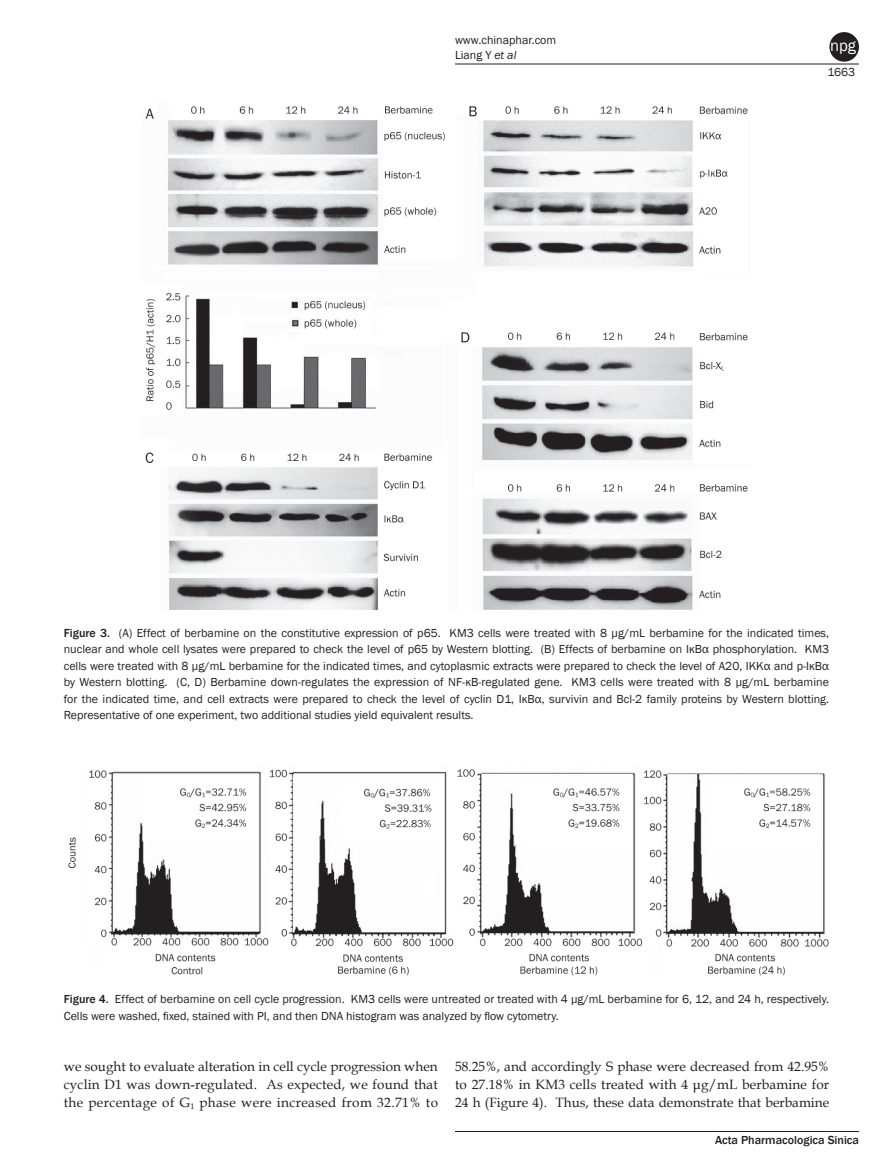
<style>
.page{position:relative;width:893px;height:1170px;background:#fff}
.page>*{position:absolute;margin:0;border:0;box-sizing:border-box;transform-origin:0 0}
.t1{font:16.5px "Franklin Gothic Book 2";color:#fff}
.t2{font:13.5px/18px "Book Antiqua 2";color:#231f20;text-align:justify}
.t3{font:13.5px "Book Antiqua";letter-spacing:.01em;color:#231f20}
.t4{font:12px/16.5px "Franklin Gothic";color:#231f20;text-align:justify}
.t5{font:12px/15px "Franklin Gothic Book 2";color:#231f20}
.t6{font:500 12px "Franklin Gothic";color:#231f20}
.s1{font-family:"Franklin Gothic Book Italic 2"}
.s2{font-weight:500}
</style>
<div class="page">
<hr style="left:455px;top:64px;width:404px;height:1px;background:#231f20">
<hr style="left:455px;top:1131px;width:404px;height:1px;background:#231f20">
<div style="left:829px;top:32px;width:30px;height:30px;background:#231f20;border-radius:50%"></div>
<img style="left:145px;top:106px;width:603px;height:503px">
<img style="left:68px;top:769px;width:761px;height:207px">
<p class="t5" style="left:455px;top:32px;width:103px">www.chinaphar.com<br>Liang Y <span class="s1">et al</span></p>
<h1 class="t1" style="left:830px;top:35px;width:27px">npg</h1>
<p class="t5" style="left:827px;top:65px;width:29px">1663</p>
<p class="t4" style="left:64px;top:624px;width:767px"><span class="s2">Figure 3.</span> (A) Effect of berbamine on the constitutive expression of p65. KM3 cells were treated with 8 μg/mL berbamine for the indicated times, nuclear and whole cell lysates were prepared to check the level of p65 by Western blotting. (B) Effects of berbamine on IκBα phosphorylation. KM3 cells were treated with 8 μg/mL berbamine for the indicated times, and cytoplasmic extracts were prepared to check the level of A20, IKKα and p-IκBα by Western blotting. (C, D) Berbamine down-regulates the expression of NF-κB-regulated gene. KM3 cells were treated with 8 μg/mL berbamine for the indicated time, and cell extracts were prepared to check the level of cyclin D1, IκBα, survivin and Bcl-2 family proteins by Western blotting.<br>Representative of one experiment, two additional studies yield equivalent results.</p>
<p class="t4" style="left:64px;top:991px;width:767px"><span class="s2">Figure 4.</span> Effect of berbamine on cell cycle progression. KM3 cells were untreated or treated with 4 μg/mL berbamine for 6, 12, and 24 h, respectively.<br>Cells were washed, fixed, stained with PI, and then DNA histogram was analyzed by flow cytometry.</p>
<p class="t2" style="left:64px;top:1057px;width:376px">we sought to evaluate alteration in cell cycle progression when cyclin D1 was down-regulated. As expected, we found that the percentage of G<sub>1</sub> phase were increased from 32.71% to</p>
<p class="t2" style="left:455px;top:1057px;width:376px">58.25%, and accordingly S phase were decreased from 42.95%</p>
<p class="t3" style="left:455px;top:1074px;width:376px">to 27.18% in KM3 cells treated with 4 μg/mL berbamine for</p>
<p class="t2" style="left:455px;top:1093px;width:376px">24 h (Figure 4). Thus, these data demonstrate that berbamine</p>
<p class="t6" style="left:715px;top:1132px;width:145px">Acta Pharmacologica Sinica</p>
</div>
